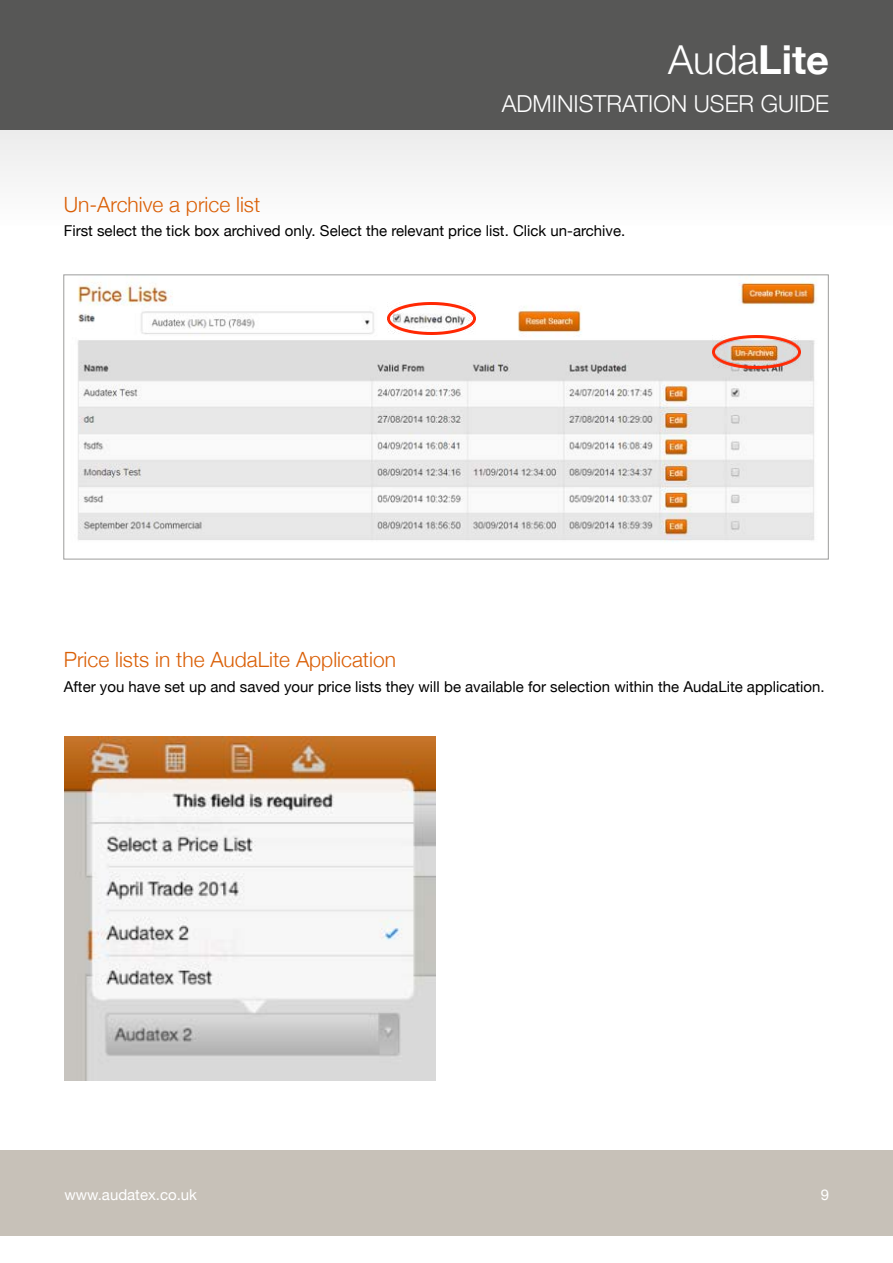
<style>
.page{position:relative;width:893px;height:1263px;background:#fff}
.page>*{position:absolute;margin:0;border:0;box-sizing:border-box;transform-origin:0 0}
.t1{font:300 39.9px "Helvetica Neue";color:#fff}
.t2{font:300 23.4px "Helvetica Neue";color:#fff}
.t3{font:300 21px "Helvetica Neue";color:#da5f06}
.t4{font:15px "Helvetica Neue";color:#000}
.t5{font:15px "Helvetica Neue";color:#fff}
.s1{font-weight:700}
</style>
<div class="page">
<div style="left:0;top:0;width:893px;height:130px;background:#575756"></div>
<div style="left:0;top:1150px;width:893px;height:85px;background:#c7c1b8"></div>
<div style="left:0;top:130px;width:893px;height:95px;background:#f5f5f5"></div>
<img style="left:77px;top:278px;width:740px;height:264px">
<img style="left:387px;top:303px;width:88px;height:32px">
<img style="left:712px;top:336px;width:88px;height:32px">
<img style="left:64px;top:737px;width:372px;height:343px">
<h1 class="t1" style="left:668px;top:28px;width:163px">Auda<span class="s1">Lite</span></h1>
<h2 class="t2" style="left:502px;top:85px;width:329px">ADMINISTRATION USER GUIDE</h2>
<h3 class="t3" style="left:64px;top:187px;width:198px">Un-Archive a price list</h3>
<p class="t4" style="left:64px;top:220px;width:563px">First select the tick box archived only. Select the relevant price list. Click un-archive.</p>
<h3 class="t3" style="left:64px;top:643px;width:334px">Price lists in the AudaLite Application</h3>
<p class="t4" style="left:64px;top:676px;width:762px">After you have set up and saved your price lists they will be available for selection within the AudaLite application.</p>
<p class="t5" style="left:64px;top:1183px;width:134px">www.audatex.co.uk</p>
<p class="t5" style="left:821px;top:1183px;width:10px">9</p>
</div>
